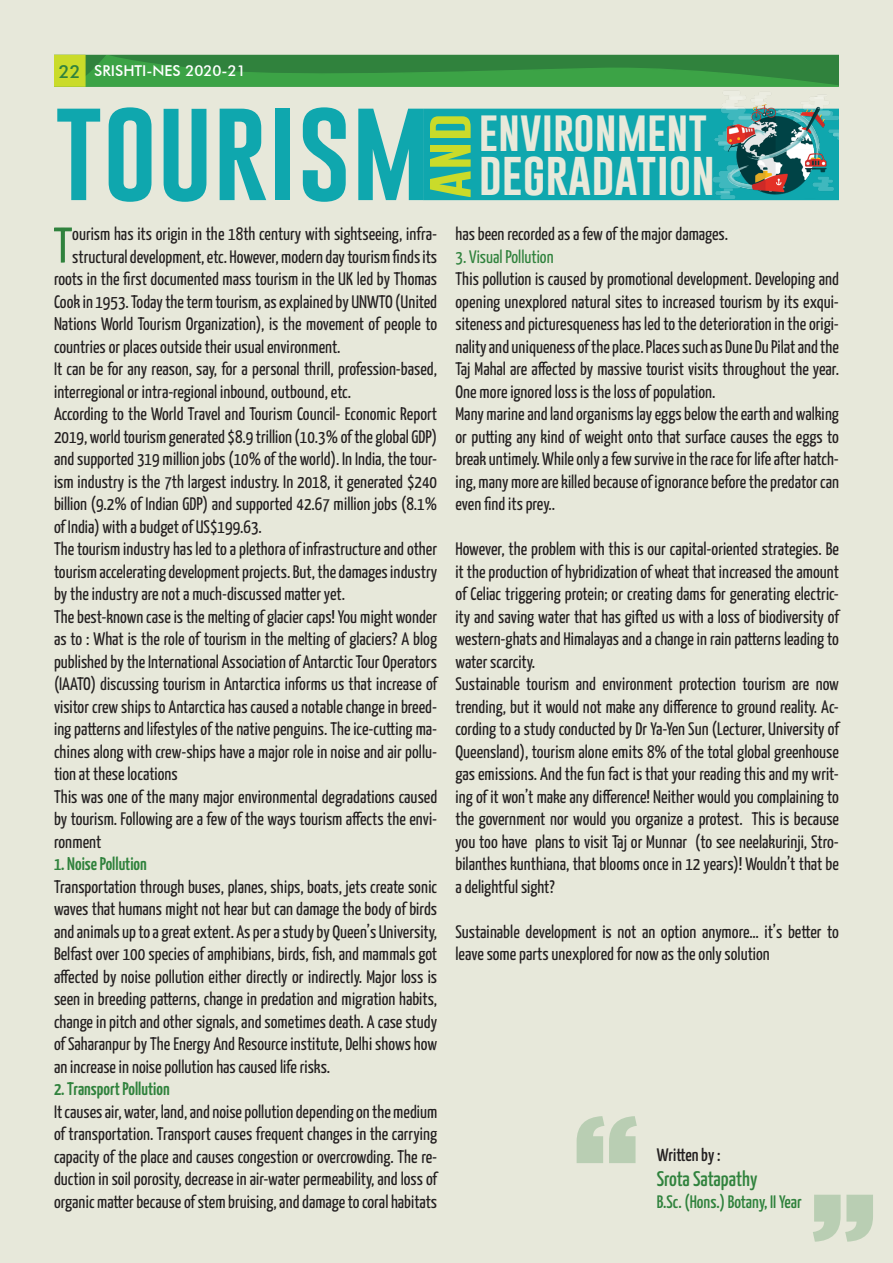
<style>
.page{position:relative;width:893px;height:1263px;background:#fff}
.page>*{position:absolute;margin:0;border:0;box-sizing:border-box;transform-origin:0 0}
.t1{font:900 117px "i Ciel Gotham";color:#30823d}
.t2{font:108px "Gobold";color:#0fa7ae}
.t3{font:50.1px "Yanone Kaffeesatz";color:#30823d}
.t4{font:48px "Gobold";color:#cadb2a;scale:1.14 1}
.t5{font:45px "Gobold";color:#e8e9da}
.t6{font:42px "Gobold";color:#e8e9da}
.t7{font:500 21px "Yanone Kaffeesatz";letter-spacing:-.005em;color:#30823d}
.t8{font:18px/22.5px "Yanone Kaffeesatz";color:#231f20;text-align:justify}
.t9{font:600 18px "Yanone Kaffeesatz";color:#30823d}
.t10{font:500 18px "Yanone Kaffeesatz";color:#30823d}
.t11{font:18px "Yanone Kaffeesatz";color:#30823d}
.t12{font:500 18px "Yanone Kaffeesatz";color:#231f20}
.t13{font:500 18px "Futura BT";color:#30823d}
.t14{font:500 15px "Futura BT";color:#fff}
</style>
<div class="page">
<div style="left:423px;top:109px;width:416px;height:91px;background:#0fa7ae"></div>
<img style="left:710px;top:88px;width:129px;height:110px">
<svg style="left:67px;top:55px;width:773px;height:33px"></svg>
<div style="left:54px;top:55px;width:32px;height:32px;background:#cadb2a;border:2px solid #cadb2a"></div>
<p class="t13" style="left:59px;top:61px;width:23px">22</p>
<p class="t14" style="left:94px;top:62px;width:153px">SRISHTI-NES 2020-21</p>
<p class="t2" style="left:55px;top:79px;width:377px">TOURISM</p>
<p class="t4" style="left:417px;top:198px;width:76px;rotate:-90deg">AND</p>
<p class="t6" style="left:479px;top:104px;width:230px">ENVIRONMENT</p>
<p class="t5" style="left:479px;top:144px;width:238px">DEGRADATION</p>
<p class="t3" style="left:54px;top:209px;width:20px">T</p>
<p class="t8" style="left:72px;top:221px;width:366px">ourism has its origin in the 18th century with sightseeing, infra-</p>
<p class="t8" style="left:72px;top:244px;width:366px">structural development, etc. However, modern day tourism finds its</p>
<p class="t8" style="left:54px;top:266px;width:385px">roots in the first documented mass tourism in the UK led by Thomas</p>
<p class="t8" style="left:54px;top:289px;width:385px">Cook in 1953. Today the term tourism, as explained by UNWTO (United</p>
<p class="t8" style="left:54px;top:311px;width:385px">Nations World Tourism Organization), is the movement of people to</p>
<p class="t8" style="left:54px;top:334px;width:288px">countries or places outside their usual environment.</p>
<p class="t8" style="left:54px;top:356px;width:385px">It can be for any reason, say, for a personal thrill, profession-based, interregional or intra-regional inbound, outbound, etc.</p>
<p class="t8" style="left:54px;top:401px;width:385px">According to the World Travel and Tourism Council- Economic Report 2019, world tourism generated $8.9 trillion (10.3% of the global GDP) and supported 319 million jobs (10% of the world). In India, the tour&shy;ism industry is the 7th largest industry. In 2018, it generated $240 billion (9.2% of Indian GDP) and supported 42.67 million jobs (8.1% of India) with a budget of US$199.63.</p>
<p class="t8" style="left:54px;top:536px;width:385px">The tourism industry has led to a plethora of infrastructure and other tourism accelerating development projects. But, the damages industry by the industry are not a much-discussed matter yet.</p>
<p class="t8" style="left:54px;top:604px;width:385px">The best-known case is the melting of glacier caps! You might wonder as to : What is the role of tourism in the melting of glaciers? A blog published by the International Association of Antarctic Tour Operators (IAATO) discussing tourism in Antarctica informs us that increase of visitor crew ships to Antarctica has caused a notable change in breed&shy;ing patterns and lifestyles of the native penguins. The ice-cutting ma&shy;chines along with crew-ships have a major role in noise and air pollu&shy;tion at these locations</p>
<p class="t8" style="left:54px;top:784px;width:385px">This was one of the many major environmental degradations caused by tourism. Following are a few of the ways tourism affects the envi&shy;ronment</p>
<p class="t9" style="left:54px;top:851px;width:94px">1. Noise Pollution</p>
<p class="t8" style="left:54px;top:874px;width:385px">Transportation through buses, planes, ships, boats, jets create sonic waves that humans might not hear but can damage the body of birds and animals up to a great extent. As per a study by Queen’s University, Belfast over 100 species of amphibians, birds, fish, and mammals got affected by noise pollution either directly or indirectly. Major loss is seen in breeding patterns, change in predation and migration habits, change in pitch and other signals, and sometimes death. A case study of Saharanpur by The Energy And Resource institute, Delhi shows how an increase in noise pollution has caused life risks.</p>
<p class="t9" style="left:54px;top:1076px;width:117px">2. Transport Pollution</p>
<p class="t8" style="left:54px;top:1099px;width:385px">It causes air, water, land, and noise pollution depending on the medium of transportation. Transport causes frequent changes in the carrying capacity of the place and causes congestion or overcrowding. The re&shy;duction in soil porosity, decrease in air-water permeability, and loss of organic matter because of stem bruising, and damage to coral habitats</p>
<p class="t8" style="left:455px;top:221px;width:274px">has been recorded as a few of the major damages.</p>
<p class="t11" style="left:455px;top:243px;width:100px">3. Visual Pollution</p>
<p class="t8" style="left:455px;top:266px;width:385px">This pollution is caused by promotional development. Developing and opening unexplored natural sites to increased tourism by its exqui&shy;siteness and picturesqueness has led to the deterioration in the origi&shy;nality and uniqueness of the place. Places such as Dune Du Pilat and the Taj Mahal are affected by massive tourist visits throughout the year.<br>One more ignored loss is the loss of population.</p>
<p class="t8" style="left:455px;top:401px;width:385px">Many marine and land organisms lay eggs below the earth and walking or putting any kind of weight onto that surface causes the eggs to break untimely. While only a few survive in the race for life after hatch&shy;ing, many more are killed because of ignorance before the predator can even find its prey..</p>
<p class="t8" style="left:455px;top:536px;width:385px">However, the problem with this is our capital-oriented strategies. Be it the production of hybridization of wheat that increased the amount of Celiac triggering protein; or creating dams for generating electric&shy;ity and saving water that has gifted us with a loss of biodiversity of western-ghats and Himalayas and a change in rain patterns leading to water scarcity.</p>
<p class="t8" style="left:455px;top:671px;width:385px">Sustainable tourism and environment protection tourism are now trending, but it would not make any difference to ground reality. Ac&shy;cording to a study conducted by Dr Ya-Yen Sun (Lecturer, University of Queensland), tourism alone emits 8% of the total global greenhouse gas emissions. And the fun fact is that your reading this and my writ&shy;ing of it won’t make any difference! Neither would you complaining to the government nor would you organize a protest. This is because you too have plans to visit Taj or Munnar (to see neelakurinji, Stro&shy;bilanthes kunthiana, that blooms once in 12 years)! Wouldn’t that be a delightful sight?</p>
<p class="t8" style="left:455px;top:919px;width:385px">Sustainable development is not an option anymore… it’s better to leave some parts unexplored for now as the only solution</p>
<h1 class="t1" style="left:639px;top:1215px;width:66px;rotate:-180deg">”</h1>
<p class="t12" style="left:657px;top:1142px;width:65px">Written by :</p>
<p class="t7" style="left:657px;top:1164px;width:102px">Srota Satapathy</p>
<p class="t10" style="left:657px;top:1189px;width:146px">B.Sc. (Hons.) Botany, II Year</p>
<h1 class="t1" style="left:811px;top:1142px;width:66px">”</h1>
</div>
